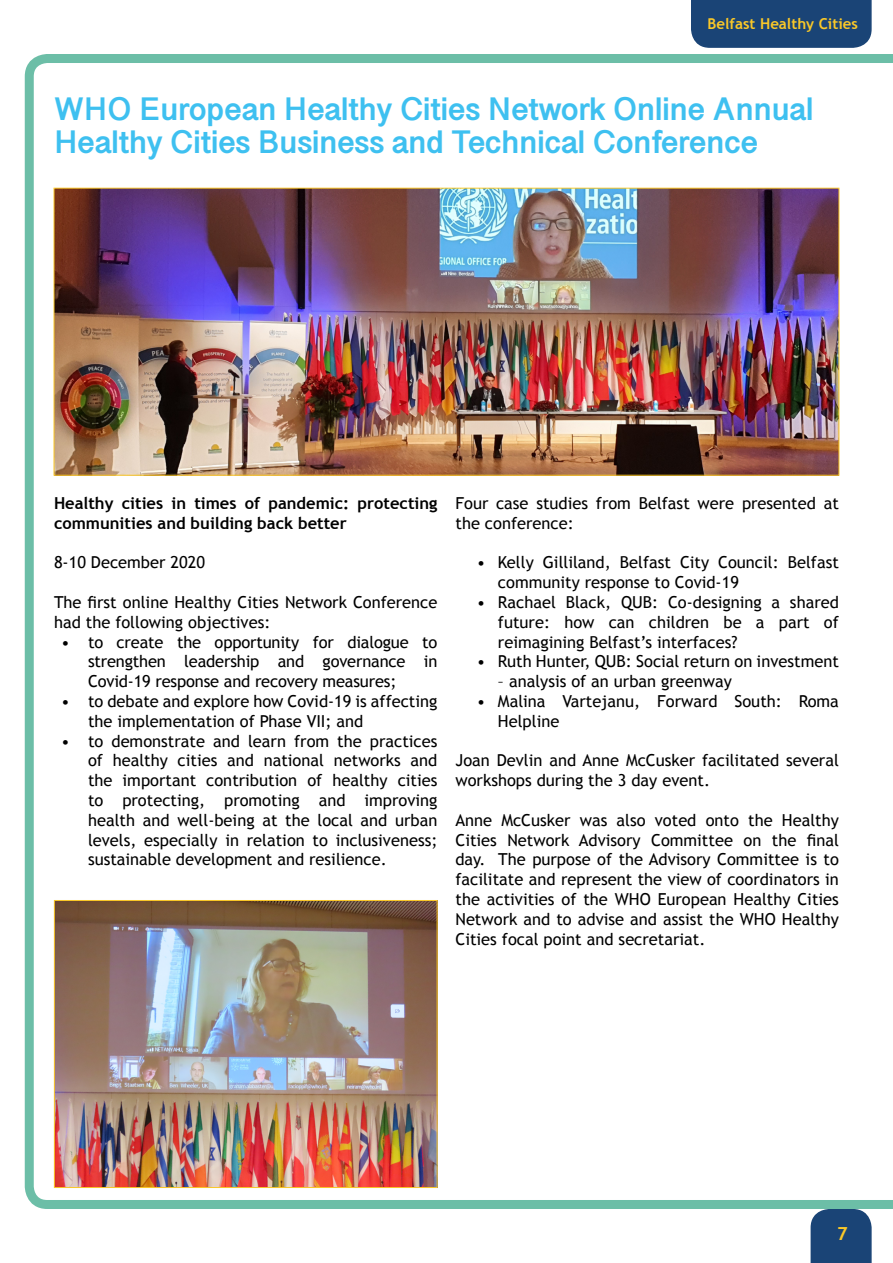
<style>
.page{position:relative;width:893px;height:1263px;background:#fff}
.page>*{position:absolute;margin:0;border:0;box-sizing:border-box;transform-origin:0 0}
.t1{font:700 27px/32.4px "Gujarati Sangam MN";color:#3ec0f0}
.t2{font:700 18px "Trebuchet MS";color:#fac828}
.t3{font:16.5px/19.8px "Trebuchet MS";color:#000}
.t4{font:700 16.5px/19.8px "Trebuchet MS";color:#000}
.t5{font:700 15px "Trebuchet MS";color:#fac828}
</style>
<div class="page">
<div style="left:811px;top:1209px;width:61px;height:54px;background:#1a4476"></div>
<div style="left:691px;top:0;width:181px;height:48px;background:#1a4476"></div>
<img style="left:25px;top:54px;width:868px;height:1155px">
<p class="t5" style="left:708px;top:14px;width:152px">Belfast Healthy Cities</p>
<h1 class="t1" style="left:54px;top:95px;width:761px">WHO European Healthy Cities Network Online Annual<br>Healthy Cities Business and Technical Conference</h1>
<p class="t4" style="left:54px;top:493px;width:385px">Healthy cities in times of pandemic: protecting communities and building back better</p>
<p class="t3" style="left:54px;top:553px;width:153px">8-10 December 2020</p>
<p class="t3" style="left:54px;top:592px;width:385px">The first online Healthy Cities Network Conference had the following objectives:</p>
<p class="t3" style="left:88px;top:632px;width:351px;text-align:justify;text-indent:-27px">• to create the opportunity for dialogue to strengthen leadership and governance in Covid-19 response and recovery measures;</p>
<p class="t3" style="left:88px;top:691px;width:351px;text-indent:-27px">• to debate and explore how Covid-19 is affecting the implementation of Phase VII; and</p>
<p class="t3" style="left:88px;top:731px;width:351px;text-align:justify;text-indent:-27px">• to demonstrate and learn from the practices of healthy cities and national networks and the important contribution of healthy cities to protecting, promoting and improving health and well-being at the local and urban levels, especially in relation to inclusiveness; sustainable development and resilience.</p>
<p class="t3" style="left:455px;top:493px;width:385px">Four case studies from Belfast were presented at the conference:</p>
<p class="t3" style="left:498px;top:553px;width:342px;text-indent:-21px">• Kelly Gilliland, Belfast City Council: Belfast community response to Covid-19</p>
<p class="t3" style="left:498px;top:592px;width:342px;text-align:justify;text-indent:-21px">• Rachael Black, QUB: Co-designing a shared future: how can children be a part of reimagining Belfast’s interfaces?</p>
<p class="t3" style="left:477px;top:652px;width:364px">• Ruth Hunter, QUB: Social return on investment</p>
<p class="t3" style="left:498px;top:672px;width:235px">– analysis of an urban greenway</p>
<p class="t3" style="left:498px;top:691px;width:342px;text-indent:-21px">• Malina Vartejanu, Forward South: Roma<br>Helpline</p>
<p class="t3" style="left:455px;top:751px;width:385px">Joan Devlin and Anne McCusker facilitated several workshops during the 3 day event.</p>
<p class="t3" style="left:455px;top:810px;width:385px;text-align:justify">Anne McCusker was also voted onto the Healthy Cities Network Advisory Committee on the final day. The purpose of the Advisory Committee is to facilitate and represent the view of coordinators in the activities of the WHO European Healthy Cities Network and to advise and assist the WHO Healthy Cities focal point and secretariat.</p>
<p class="t2" style="left:837px;top:1222px;width:12px">7</p>
</div>
